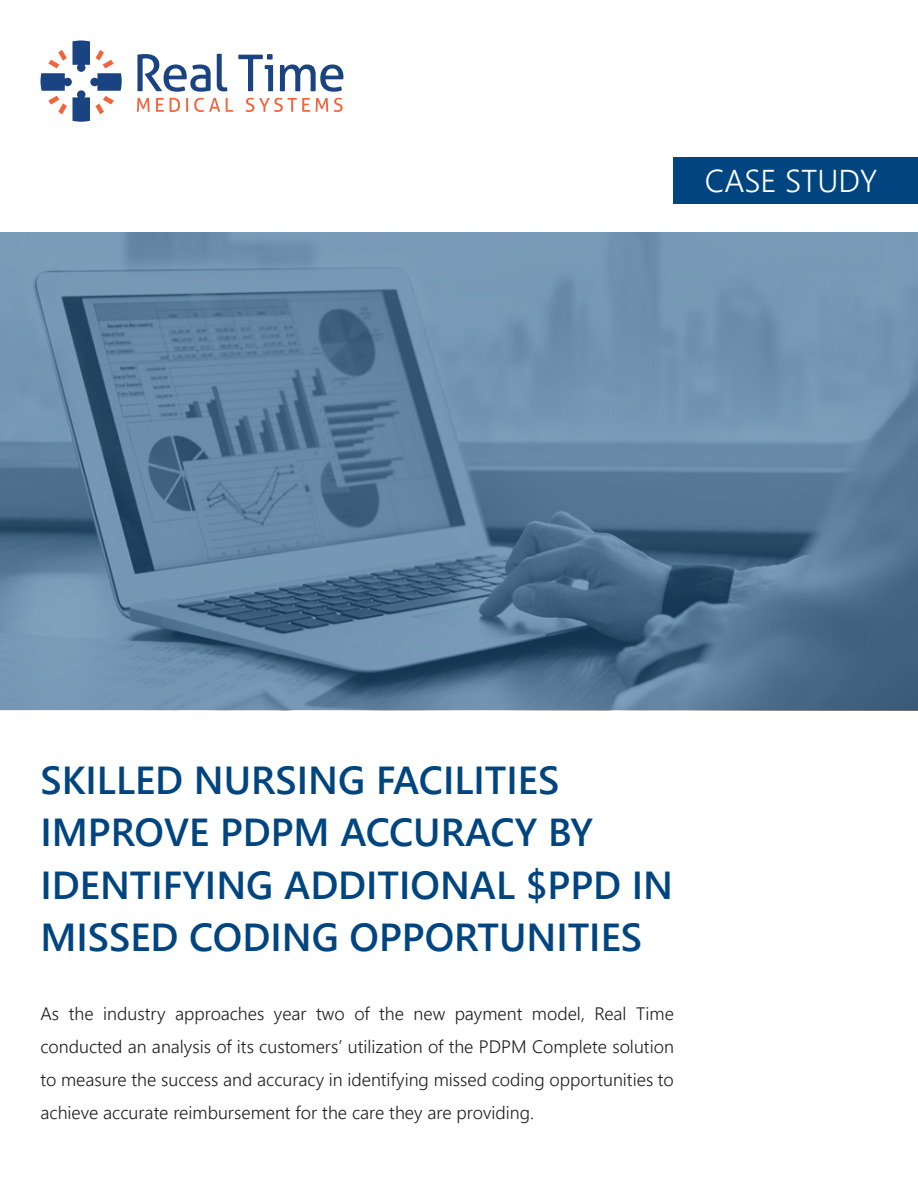
<style>
.page{position:relative;width:918px;height:1188px;background:#fff}
.page>*{position:absolute;margin:0;border:0;box-sizing:border-box;transform-origin:0 0}
.t1{font:600 39px/52.5px "Segoe UI";color:#00457f}
.t2{font:300 31.5px "Segoe UI";color:#fff}
.t3{font:300 18px/33px "Segoe UI";color:#231f20;text-align:justify}
</style>
<div class="page">
<svg style="left:137px;top:54px;width:74px;height:38px"></svg>
<svg style="left:217px;top:54px;width:10px;height:37px"></svg>
<svg style="left:238px;top:54px;width:35px;height:37px"></svg>
<svg style="left:280px;top:64px;width:63px;height:28px"></svg>
<svg style="left:41px;top:41px;width:81px;height:81px"></svg>
<svg style="left:137px;top:98px;width:13px;height:14px"></svg>
<svg style="left:156px;top:98px;width:8px;height:14px"></svg>
<svg style="left:170px;top:98px;width:10px;height:14px"></svg>
<svg style="left:186px;top:98px;width:2px;height:14px"></svg>
<svg style="left:194px;top:98px;width:26px;height:14px"></svg>
<svg style="left:226px;top:98px;width:7px;height:14px"></svg>
<svg style="left:246px;top:98px;width:64px;height:14px"></svg>
<svg style="left:316px;top:98px;width:12px;height:14px"></svg>
<svg style="left:334px;top:98px;width:9px;height:14px"></svg>
<svg style="left:0;top:232px;width:918px;height:478px;background:#5f82a0"></svg>
<div style="left:674px;top:158px;width:244px;height:46px;background:#00457f"></div>
<p class="t2" style="left:705px;top:151px;width:174px">CASE STUDY</p>
<p class="t1" style="left:40px;top:751px;width:634px">SKILLED NURSING FACILITIES<br>IMPROVE PDPM ACCURACY BY<br>IDENTIFYING ADDITIONAL $PPD IN<br>MISSED CODING OPPORTUNITIES</p>
<p class="t3" style="left:40px;top:995px;width:635px">As the industry approaches year two of the new payment model, Real Time conducted an analysis of its customers’ utilization of the PDPM Complete solution to measure the success and accuracy in identifying missed coding opportunities to achieve accurate reimbursement for the care they are providing.</p>
</div>
